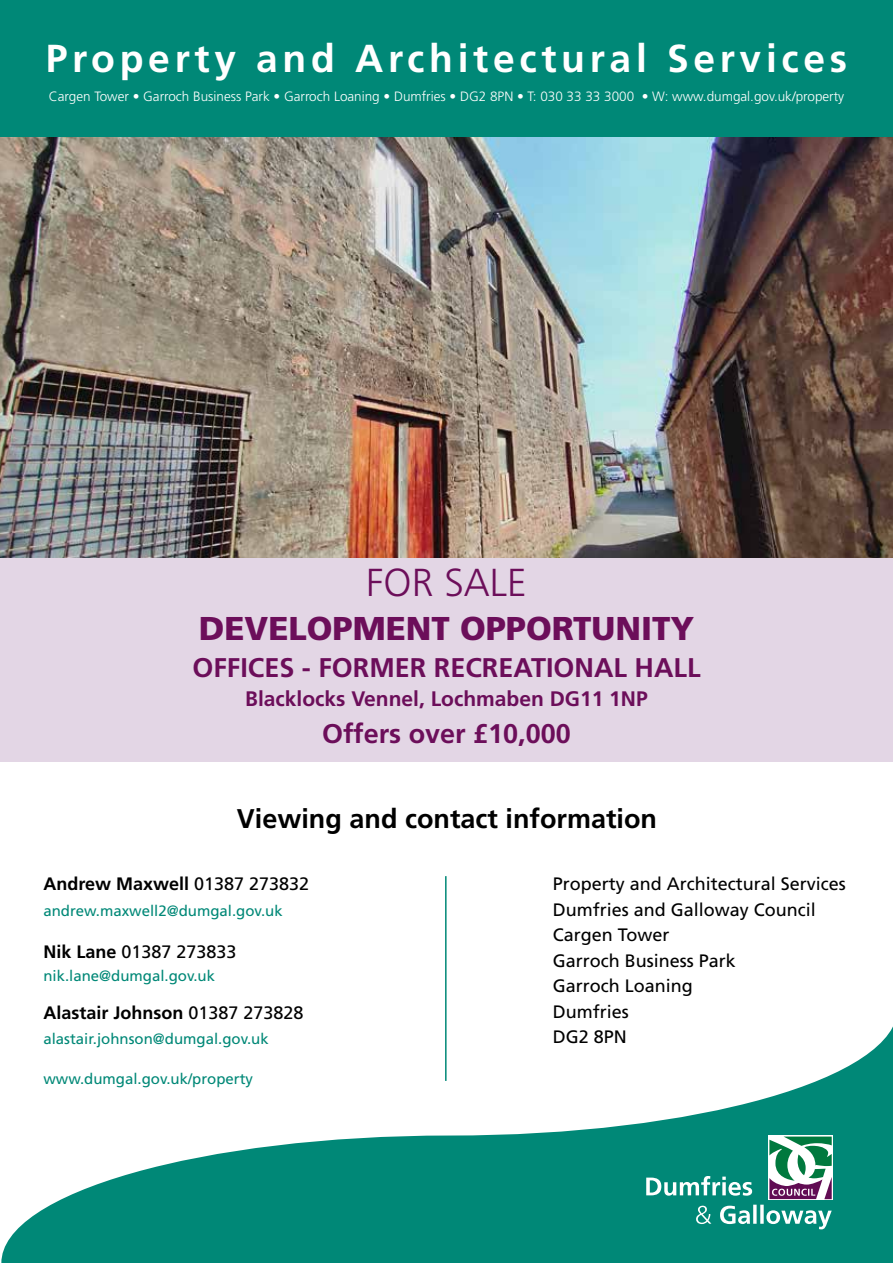
<style>
.page{position:relative;width:893px;height:1263px;background:#fff}
.page>*{position:absolute;margin:0;border:0;box-sizing:border-box;transform-origin:0 0}
.t1{font:700 39px "Frutiger";letter-spacing:.12em;color:#fff}
.t2{font:300 39px "Frutiger";color:#6c0e5a}
.t3{font:900 33px "Frutiger";color:#6c0e5a}
.t4{font:700 27px "Frutiger";color:#6c0e5a}
.t5{font:700 27px "Frutiger";color:#000}
.t6{font:700 21px "Frutiger";color:#6c0e5a}
.t7{font:18px/25.5px "Frutiger";color:#000}
.t8{font:700 18px "Frutiger";color:#000}
.t9{font:15px "Frutiger";color:#087}
.t10{font:300 13.5px "Frutiger";color:#fff}
.s1{font-weight:400}
.s2{font-weight:700}
</style>
<div class="page">
<div style="left:0;top:548px;width:893px;height:214px;background:#e3d6e5"></div>
<div style="left:0;top:0;width:893px;height:137px;background:#087"></div>
<svg style="left:1px;top:1026px;width:892px;height:237px;fill:#087"></svg>
<svg style="left:768px;top:1135px;width:65px;height:65px"></svg>
<svg style="left:769px;top:1136px;width:63px;height:63px"></svg>
<svg style="left:646px;top:1176px;width:106px;height:20px"></svg>
<svg style="left:696px;top:1205px;width:136px;height:24px"></svg>
<hr style="left:445px;top:876px;width:2px;height:205px;background:#087">
<img style="left:0;top:137px;width:893px;height:420px">
<h1 class="t1" style="left:46px;top:36px;width:803px">Property and Architectural Services</h1>
<p class="t10" style="left:49px;top:89px;width:797px">Cargen Tower • Garroch Business Park • Garroch Loaning • Dumfries • DG2 8PN • T: 030 33 33 3000 • W: www.dumgal.gov.uk/property</p>
<h1 class="t2" style="left:366px;top:561px;width:162px">FOR SALE</h1>
<h2 class="t3" style="left:199px;top:608px;width:497px">DEVELOPMENT OPPORTUNITY</h2>
<h3 class="t4" style="left:192px;top:651px;width:510px">OFFICES - FORMER RECREATIONAL HALL</h3>
<p class="t6" style="left:245px;top:686px;width:404px">Blacklocks Vennel, Lochmaben DG11 1NP</p>
<h3 class="t4" style="left:322px;top:717px;width:250px">Offers over £10,000</h3>
<h3 class="t5" style="left:237px;top:803px;width:422px">Viewing and contact information</h3>
<p class="t8" style="left:43px;top:873px;width:267px">Andrew Maxwell <span class="s1">01387 273832</span></p>
<p class="t9" style="left:43px;top:902px;width:241px">andrew.maxwell2@dumgal.gov.uk</p>
<p class="t7" style="left:43px;top:939px;width:195px"><span class="s2">Nik Lane</span> 01387 273833</p>
<p class="t9" style="left:43px;top:967px;width:173px">nik.lane@dumgal.gov.uk</p>
<p class="t8" style="left:43px;top:1002px;width:262px">Alastair Johnson <span class="s1">01387 273828</span></p>
<p class="t9" style="left:43px;top:1030px;width:227px">alastair.johnson@dumgal.gov.uk</p>
<p class="t9" style="left:43px;top:1070px;width:211px">www.dumgal.gov.uk/property</p>
<p class="t7" style="left:553px;top:871px;width:295px">Property and Architectural Services<br>Dumfries and Galloway Council<br>Cargen Tower<br>Garroch Business Park<br>Garroch Loaning<br>Dumfries<br>DG2 8PN</p>
</div>
